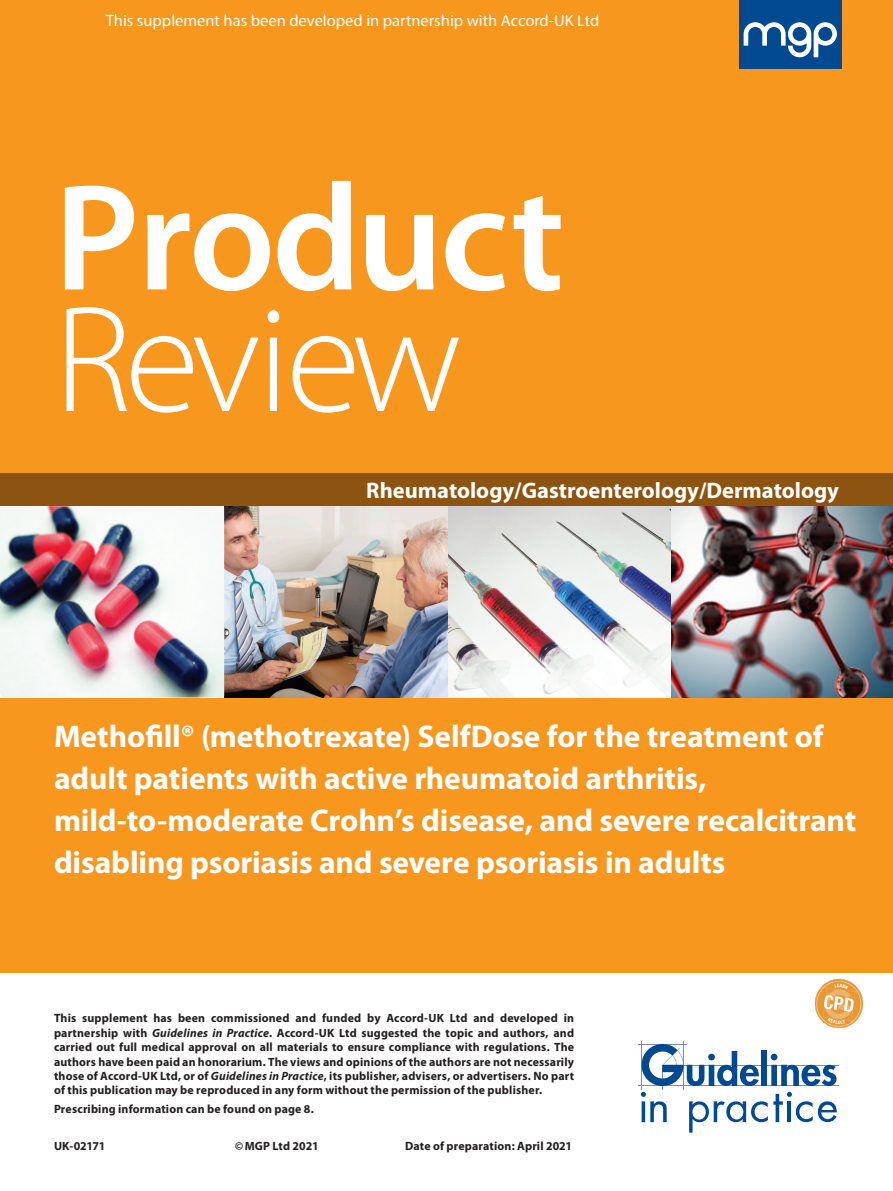
<style>
.page{position:relative;width:893px;height:1191px;background:#fff}
.page>*{position:absolute;margin:0;border:0;box-sizing:border-box;transform-origin:0 0}
.t1{font:600 152.85px "Myriad Pro";letter-spacing:-.02em;color:#fff}
.t2{font:300 152.85px "Myriad Pro";letter-spacing:-.04em;color:#fff}
.t3{font:700 31.5px/42px "Myriad Pro";letter-spacing:-.005em;color:#fff}
.t4{font:700 22.5px "Myriad Pro";color:#fff}
.t5{font:16.5px "Myriad Pro";color:#fff}
.front_cover_disclaim{font:700 12px/14.4px "Myriad Pro";letter-spacing:.015em;color:#231f20;text-align:justify}
.s1{font-style:italic}
</style>
<div class="page">
<div style="left:0;top:0;width:893px;height:972px;background:#f7971d"></div>
<div style="left:0;top:473px;width:893px;height:33px;background:#8c5410"></div>
<hr style="left:642px;top:1040px;width:1px;height:49px;background:#788bbc">
<hr style="left:683px;top:1040px;width:1px;height:49px;background:#788bbc">
<hr style="left:638px;top:1044px;width:49px;height:1px;background:#788bbc">
<hr style="left:638px;top:1085px;width:201px;height:1px;background:#788bbc">
<hr style="left:663px;top:1064px;width:176px;height:1px;background:#788bbc">
<svg style="left:641px;top:1044px;width:196px;height:88px"></svg>
<img style="left:224px;top:506px;width:669px;height:191px">
<img style="left:0;top:506px;width:224px;height:191px">
<div style="left:739px;top:0;width:103px;height:68px;background:#014990"></div>
<svg style="left:744px;top:22px;width:93px;height:35px"></svg>
<img style="left:815px;top:979px;width:48px;height:48px">
<h3 class="t5" style="left:106px;top:10px;width:495px">This supplement has been developed in partnership with Accord-UK Ltd</h3>
<h1 class="t1" style="left:54px;top:141px;width:512px">Product</h1>
<h1 class="t2" style="left:54px;top:268px;width:409px">Review</h1>
<h3 class="t4" style="left:366px;top:476px;width:474px">Rheumatology/Gastroenterology/Dermatology</h3>
<p class="t3" style="left:54px;top:714px;width:804px">Methofill® (methotrexate) SelfDose for the treatment of adult patients with active rheumatoid arthritis, mild-to-moderate Crohn’s disease, and severe recalcitrant disabling psoriasis and severe psoriasis in adults</p>
<p class="front_cover_disclaim" style="left:54px;top:1010px;width:522px">This supplement has been commissioned and funded by Accord-UK Ltd and developed in partnership with <span class="s1">Guidelines in Practice</span>. Accord-UK Ltd suggested the topic and authors, and carried out full medical approval on all materials to ensure compliance with regulations. The authors have been paid an honorarium. The views and opinions of the authors are not necessarily those of Accord-UK Ltd, or of <span class="s1">Guidelines in Practice</span>, its publisher, advisers, or advertisers. No part of this publication may be reproduced in any form without the permission of the publisher.</p>
<p class="front_cover_disclaim" style="left:54px;top:1101px;width:261px">Prescribing information can be found on page 8.</p>
<p class="front_cover_disclaim" style="left:54px;top:1138px;width:53px">UK-02171</p>
<p class="front_cover_disclaim" style="left:235px;top:1138px;width:85px">©MGP Ltd 2021</p>
<p class="front_cover_disclaim" style="left:405px;top:1138px;width:169px">Date of preparation: April 2021</p>
</div>
